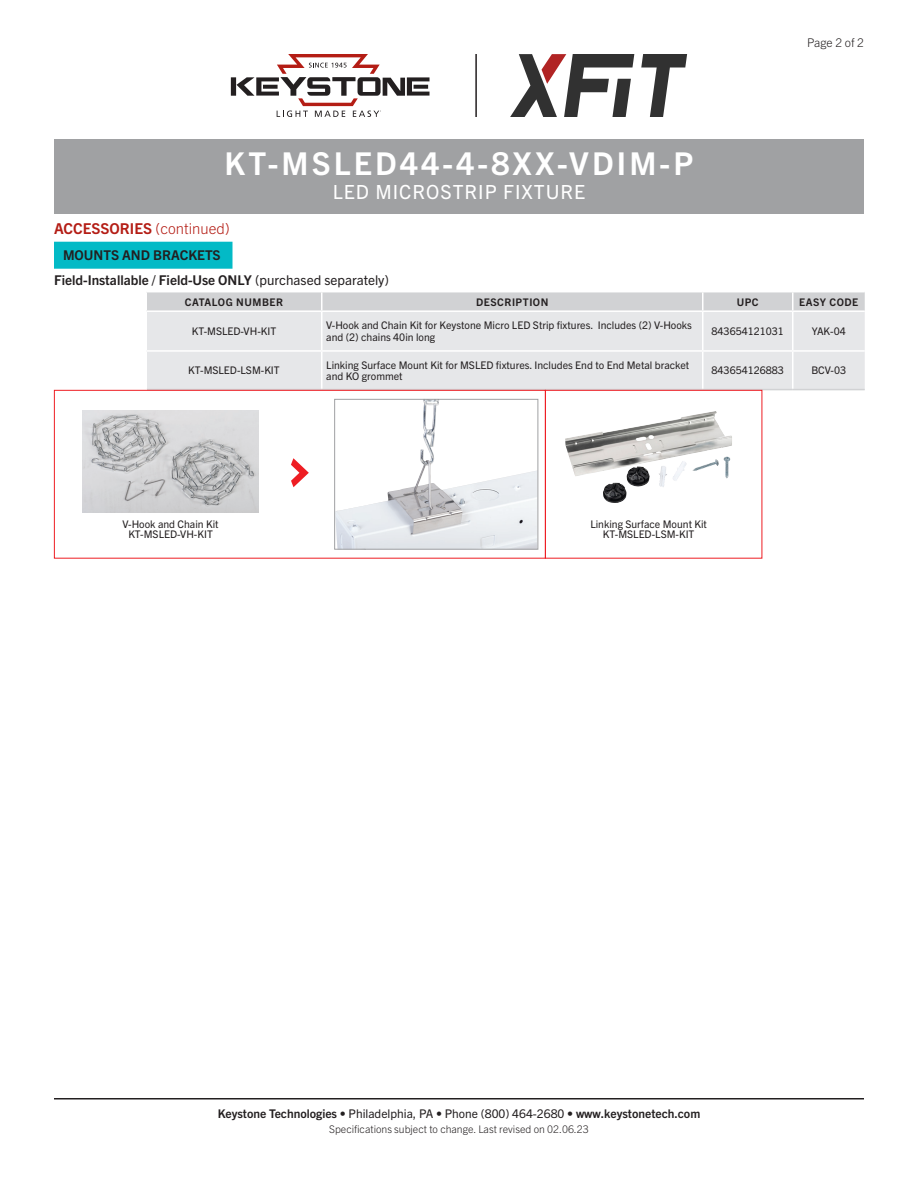
<style>
.page{position:relative;width:918px;height:1188px;background:#fff}
.page>*{position:absolute;margin:0;border:0;box-sizing:border-box;transform-origin:0 0}
.t1{font:700 31.5px "Trade Gothic Next LT Pro";letter-spacing:.1em;color:#fff}
.SubTitle{font:19.5px "Trade Gothic Next LT Pro";letter-spacing:.05em;color:#fff}
.Heading_01{font:700 15px "Trade Gothic Next LT Pro";color:#b41d15}
.Heading_02{font:700 13.5px "Trade Gothic Next LT Pro";color:#231f20}
.Heading_02_Mounts_an{font:700 13.5px "Trade Gothic Next LT Pro";color:#231f20}
.t2{font:700 12px "Trade Gothic Next LT Pro";color:#231f20}
.Page{font:300 12px "Trade Gothic Next LT Pro";color:#231f20}
.Table_Text_Left{font:10.5px/12.6px "Trade Gothic Next LT Pro";color:#231f20}
.Table_Text{font:10.5px "Trade Gothic Next LT Pro";color:#231f20}
.Rev{font:300 10.5px "Trade Gothic Next LT Pro";color:#231f20}
.Art_Callout{font:10.5px "Trade Gothic Next LT Pro";color:#231f20}
.Table_Header_Caps{font:700 10.5px "Trade Gothic Next LT Pro";letter-spacing:.05em;color:#231f20}
.s1{font-weight:300}
.s2{font-weight:400}
</style>
<div class="page">
<hr style="left:54px;top:1098px;width:810px;height:2px;background:#231f20">
<div style="left:54px;top:140px;width:810px;height:74px;background:#a0a1a3"></div>
<hr style="left:475px;top:54px;width:2px;height:63px;background:#231f20">
<svg style="left:510px;top:54px;width:177px;height:63px"></svg>
<svg style="left:231px;top:54px;width:199px;height:63px"></svg>
<div style="left:147px;top:312px;width:718px;height:77px;background:#e6e7e9"></div>
<hr style="left:146px;top:350px;width:176px;height:2px;background:#fff">
<hr style="left:322px;top:350px;width:381px;height:2px;background:#fff">
<hr style="left:321px;top:352px;width:1px;height:37px;background:#fff">
<hr style="left:703px;top:350px;width:90px;height:2px;background:#fff">
<hr style="left:702px;top:352px;width:2px;height:37px;background:#fff">
<hr style="left:793px;top:350px;width:72px;height:2px;background:#fff">
<hr style="left:792px;top:312px;width:2px;height:38px;background:#fff">
<hr style="left:792px;top:352px;width:2px;height:37px;background:#fff">
<svg style="left:147px;top:292px;width:718px;height:19px;background:#d2d3d5"></svg>
<hr style="left:147px;top:389px;width:175px;height:1px;background:#d1d2d4">
<hr style="left:322px;top:389px;width:381px;height:1px;background:#d1d2d4">
<hr style="left:703px;top:389px;width:90px;height:1px;background:#d1d2d4">
<hr style="left:793px;top:389px;width:72px;height:1px;background:#d1d2d4">
<hr style="left:146px;top:310px;width:176px;height:2px;background:#fff">
<hr style="left:322px;top:310px;width:381px;height:2px;background:#fff">
<hr style="left:321px;top:312px;width:1px;height:38px;background:#fff">
<hr style="left:702px;top:312px;width:2px;height:38px;background:#fff">
<div style="left:54px;top:390px;width:492px;height:169px;border:1px solid #ee1d23"></div>
<div style="left:54px;top:242px;width:178px;height:27px;background:#03bac6"></div>
<div style="left:545px;top:390px;width:217px;height:169px;border:1px solid #ee1d23"></div>
<svg style="left:291px;top:458px;width:18px;height:29px"></svg>
<img style="left:336px;top:401px;width:200px;height:147px">
<img style="left:565px;top:411px;width:167px;height:65px">
<div style="left:334px;top:399px;width:204px;height:151px;border:1px solid #a0a1a3"></div>
<img style="left:83px;top:411px;width:175px;height:101px">
<p class="t1" style="left:225px;top:142px;width:470px">KT-MSLED44-4-8XX-VDIM-P</p>
<p class="SubTitle" style="left:333px;top:178px;width:254px">LED MICROSTRIP FIXTURE</p>
<p class="Heading_01" style="left:54px;top:218px;width:177px">ACCESSORIES <span class="s1">(continued)</span></p>
<p class="Heading_02_Mounts_an" style="left:63px;top:246px;width:159px">MOUNTS AND BRACKETS</p>
<p class="Page" style="left:807px;top:34px;width:58px">Page 2 of 2</p>
<p class="Heading_02" style="left:54px;top:271px;width:337px">Field-Installable / Field-Use ONLY <span class="s2">(purchased separately)</span></p>
<p class="Table_Header_Caps" style="left:185px;top:294px;width:100px">CATALOG NUMBER</p>
<p class="Table_Header_Caps" style="left:476px;top:294px;width:74px">DESCRIPTION</p>
<p class="Table_Header_Caps" style="left:737px;top:294px;width:23px">UPC</p>
<p class="Table_Header_Caps" style="left:799px;top:294px;width:61px">EASY CODE</p>
<p class="Table_Text" style="left:192px;top:324px;width:86px">KT-MSLED-VH-KIT</p>
<p class="Table_Text_Left" style="left:326px;top:318px;width:367px">V-Hook and Chain Kit for Keystone Micro LED Strip fixtures. Includes (2) V-Hooks and (2) chains 40in long</p>
<p class="Table_Text" style="left:712px;top:324px;width:74px">843654121031</p>
<p class="Table_Text" style="left:812px;top:324px;width:36px">YAK-04</p>
<p class="Table_Text" style="left:188px;top:363px;width:93px">KT-MSLED-LSM-KIT</p>
<p class="Table_Text_Left" style="left:326px;top:359px;width:365px;line-height:10.5px">Linking Surface Mount Kit for MSLED fixtures. Includes End to End Metal bracket and KO grommet</p>
<p class="Table_Text" style="left:712px;top:363px;width:74px">843654126883</p>
<p class="Table_Text" style="left:811px;top:363px;width:36px">BCV-03</p>
<p class="Art_Callout" style="left:123px;top:517px;width:98px">V-Hook and Chain Kit</p>
<p class="Table_Text" style="left:128px;top:527px;width:86px">KT-MSLED-VH-KIT</p>
<p class="Art_Callout" style="left:590px;top:517px;width:118px">Linking Surface Mount Kit</p>
<p class="Table_Text" style="left:603px;top:527px;width:93px">KT-MSLED-LSM-KIT</p>
<p class="t2" style="left:218px;top:1105px;width:484px">Keystone Technologies <span class="s2">• Philadelphia, PA • Phone (800) 464-2680 •</span> www.keystonetech.com</p>
<p class="Rev" style="left:329px;top:1122px;width:261px">Specifications subject to change. Last revised on 02.06.23</p>
</div>
